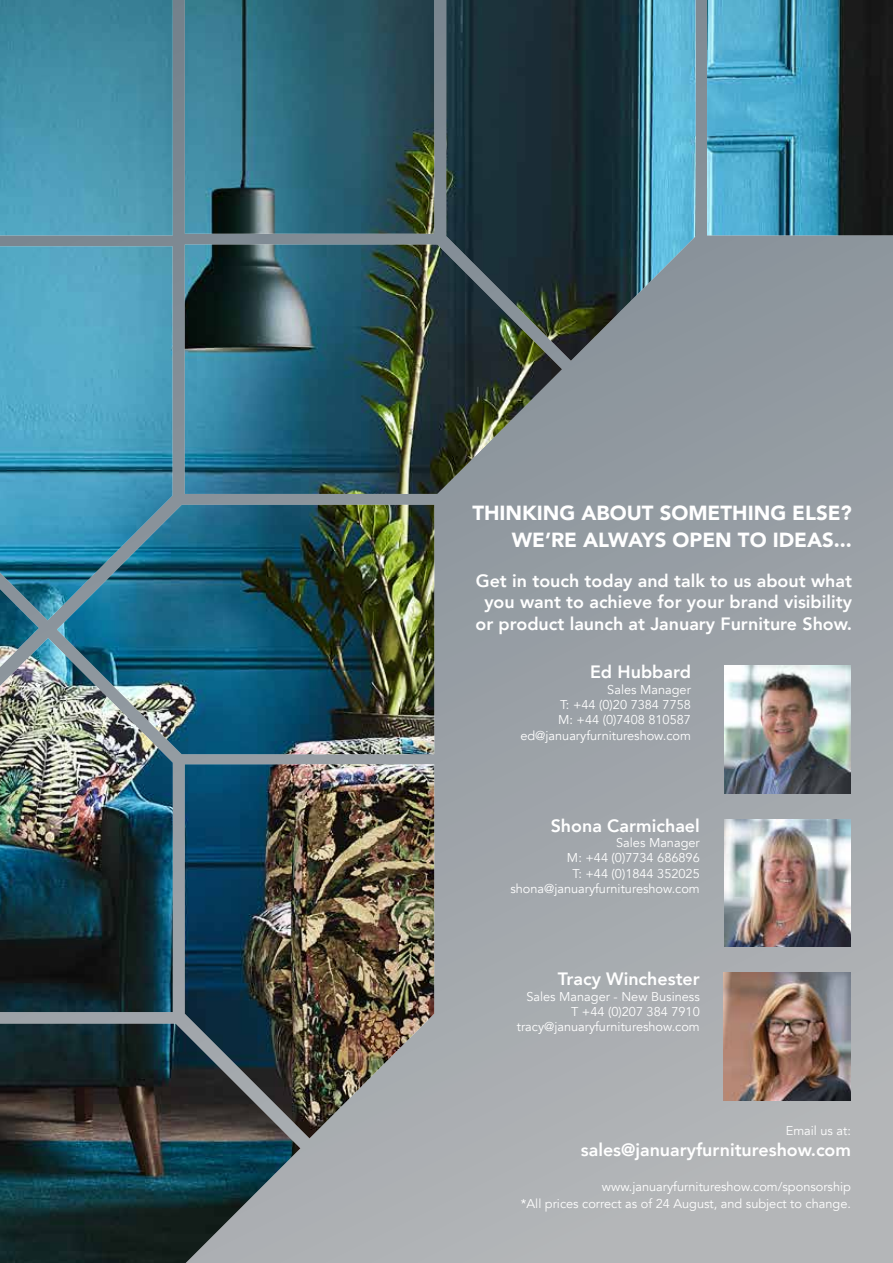
<style>
.page{position:relative;width:893px;height:1263px;background:#fff}
.page>*{position:absolute;margin:0;border:0;box-sizing:border-box;transform-origin:0 0}
.t1{font:900 20.4px/26.8px "Avenir";color:#fff;text-align:right}
.t2{font:800 17.85px/21.6px "Avenir";color:#fff;text-align:center}
.t3{font:12.75px/15.3px "Avenir";color:#fff;text-align:right}
</style>
<div class="page">
<img style="left:0;top:0;width:893px;height:1263px">
<img style="left:725px;top:666px;width:126px;height:127px">
<img style="left:725px;top:819px;width:126px;height:127px">
<img style="left:723px;top:973px;width:128px;height:127px">
<h1 class="t1" style="left:472px;top:499px;width:381px">THINKING ABOUT SOMETHING ELSE?<br>WE’RE ALWAYS OPEN TO IDEAS...</h1>
<h2 class="t2" style="left:475px;top:570px;width:378px">Get in touch today and talk to us about what you want to achieve for your brand visibility or product launch at January Furniture Show.</h2>
<h2 class="t2" style="left:590px;top:661px;width:102px">Ed Hubbard</h2>
<p class="t3" style="left:520px;top:682px;width:172px">Sales Manager<br>T: +44 (0)20 7384 7758<br>M: +44 (0)7408 810587 ed@januaryfurnitureshow.com</p>
<h2 class="t2" style="left:551px;top:815px;width:151px">Shona Carmichael</h2>
<p class="t3" style="left:510px;top:835px;width:191px">Sales Manager<br>M: +44 (0)7734 686896<br>T: +44 (0)1844 352025 shona@januaryfurnitureshow.com</p>
<h2 class="t2" style="left:558px;top:968px;width:143px">Tracy Winchester</h2>
<p class="t3" style="left:517px;top:989px;width:185px">Sales Manager - New Business<br>T +44 (0)207 384 7910 tracy@januaryfurnitureshow.com</p>
<p class="t3" style="left:786px;top:1123px;width:67px">Email us at:</p>
<h2 class="t2" style="left:581px;top:1139px;width:272px">sales@januaryfurnitureshow.com</h2>
<p class="t3" style="left:521px;top:1179px;width:332px;line-height:16.5px">www.januaryfurnitureshow.com/sponsorship<br>*All prices correct as of 24 August, and subject to change.</p>
</div>
